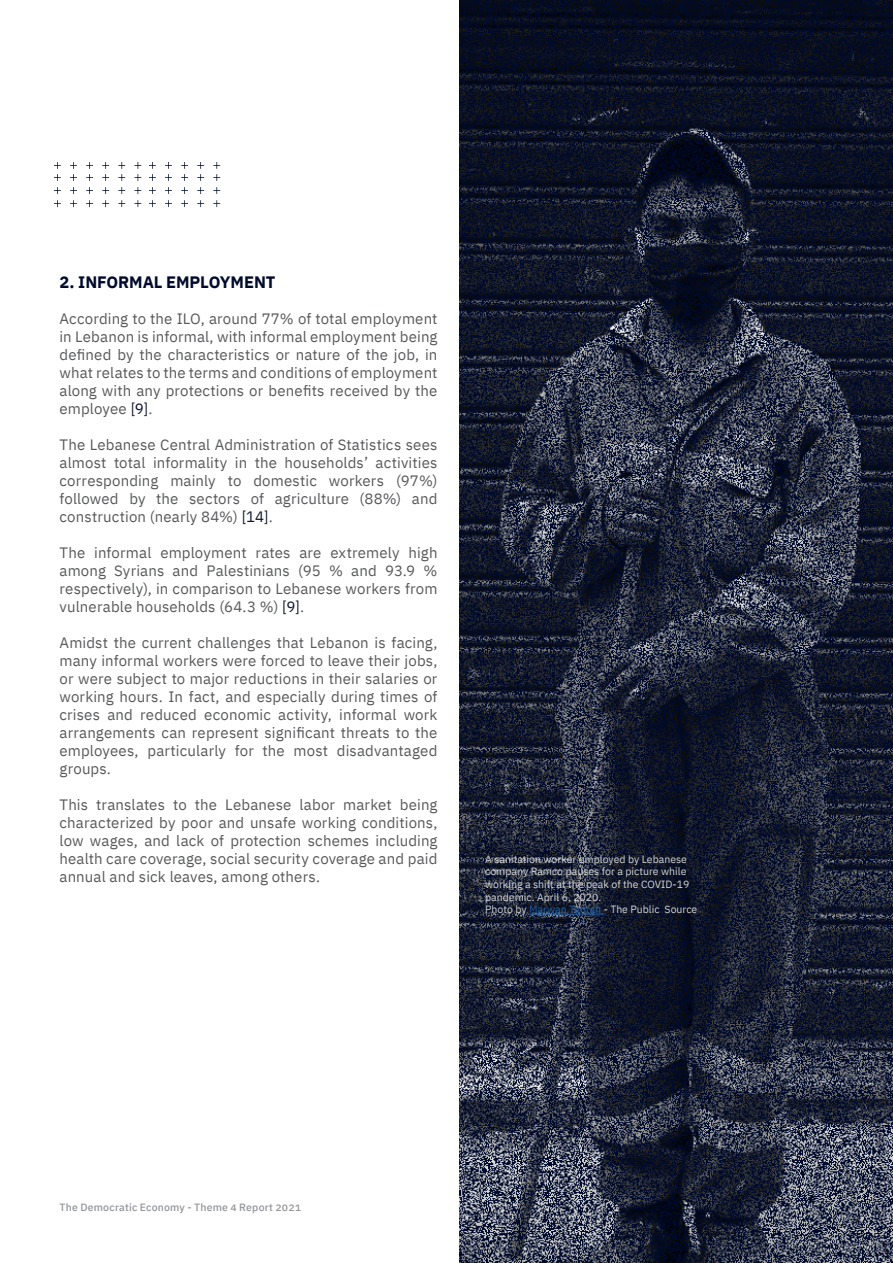
<style>
.page{position:relative;width:893px;height:1263px;background:#fff}
.page>*{position:absolute;margin:0;border:0;box-sizing:border-box;transform-origin:0 0}
.t1{font:700 16.5px "IBM Plex Sans Arabic";letter-spacing:-.005em;color:#000b2b}
.t2{font:15px/18px "IBM Plex Sans Arabic";letter-spacing:.01em;color:#58595b;text-align:justify}
.t3{font:10.5px/12.6px "IBM Plex Sans Arabic";color:#d1d3d4}
.t4{font:500 10.5px "IBM Plex Sans Arabic";letter-spacing:.02em;color:#939598}
.s1{color:#0b142b}
.s2{color:#215e9e}
</style>
<div class="page">
<svg style="left:54px;top:162px;width:7px;height:19px"></svg>
<svg style="left:70px;top:162px;width:7px;height:19px"></svg>
<svg style="left:86px;top:162px;width:7px;height:19px"></svg>
<svg style="left:54px;top:187px;width:7px;height:7px"></svg>
<svg style="left:70px;top:187px;width:7px;height:7px"></svg>
<svg style="left:86px;top:187px;width:7px;height:7px"></svg>
<svg style="left:54px;top:200px;width:7px;height:7px"></svg>
<svg style="left:70px;top:200px;width:7px;height:7px"></svg>
<svg style="left:86px;top:200px;width:7px;height:7px"></svg>
<svg style="left:102px;top:162px;width:7px;height:19px"></svg>
<svg style="left:118px;top:162px;width:7px;height:19px"></svg>
<svg style="left:134px;top:162px;width:7px;height:19px"></svg>
<svg style="left:102px;top:187px;width:7px;height:7px"></svg>
<svg style="left:118px;top:187px;width:7px;height:7px"></svg>
<svg style="left:134px;top:187px;width:7px;height:7px"></svg>
<svg style="left:102px;top:200px;width:7px;height:7px"></svg>
<svg style="left:118px;top:200px;width:7px;height:7px"></svg>
<svg style="left:134px;top:200px;width:7px;height:7px"></svg>
<svg style="left:149px;top:162px;width:7px;height:19px"></svg>
<svg style="left:165px;top:162px;width:7px;height:19px"></svg>
<svg style="left:181px;top:162px;width:7px;height:19px"></svg>
<svg style="left:149px;top:187px;width:7px;height:7px"></svg>
<svg style="left:165px;top:187px;width:7px;height:7px"></svg>
<svg style="left:181px;top:187px;width:7px;height:7px"></svg>
<svg style="left:149px;top:200px;width:7px;height:7px"></svg>
<svg style="left:165px;top:200px;width:7px;height:7px"></svg>
<svg style="left:181px;top:200px;width:7px;height:7px"></svg>
<svg style="left:197px;top:162px;width:7px;height:19px"></svg>
<svg style="left:213px;top:162px;width:7px;height:19px"></svg>
<svg style="left:197px;top:187px;width:7px;height:7px"></svg>
<svg style="left:213px;top:187px;width:7px;height:7px"></svg>
<svg style="left:197px;top:200px;width:7px;height:7px"></svg>
<svg style="left:213px;top:200px;width:7px;height:7px"></svg>
<img style="left:459px;top:0;width:434px;height:1263px">
<hr style="left:529px;top:914px;width:75px;height:1px;background:#215e9e">
<p class="t1" style="left:60px;top:273px;width:217px">2. INFORMAL EMPLOYMENT</p>
<p class="t2" style="left:60px;top:310px;width:379px">According to the ILO, around 77% of total employment in Lebanon is informal, with informal employment being defined by the characteristics or nature of the job, in what relates to the terms and conditions of employment along with any protections or benefits received by the employee <span class="s1">[9]</span>.</p>
<p class="t2" style="left:60px;top:436px;width:379px">The Lebanese Central Administration of Statistics sees almost total informality in the households’ activities corresponding mainly to domestic workers (97%) followed by the sectors of agriculture (88%) and construction (nearly 84%) <span class="s1">[14]</span>.</p>
<p class="t2" style="left:60px;top:544px;width:379px">The informal employment rates are extremely high among Syrians and Palestinians (95 % and 93.9 % respectively), in comparison to Lebanese workers from vulnerable households (64.3 %) <span class="s1">[9]</span>.</p>
<p class="t2" style="left:60px;top:634px;width:379px">Amidst the current challenges that Lebanon is facing, many informal workers were forced to leave their jobs, or were subject to major reductions in their salaries or working hours. In fact, and especially during times of crises and reduced economic activity, informal work arrangements can represent significant threats to the employees, particularly for the most disadvantaged groups.</p>
<p class="t2" style="left:60px;top:796px;width:379px">This translates to the Lebanese labor market being characterized by poor and unsafe working conditions, low wages, and lack of protection schemes including health care coverage, social security coverage and paid annual and sick leaves, among others.</p>
<p class="t3" style="left:485px;top:853px;width:214px">A sanitation worker employed by Lebanese company Ramco pauses for a picture while working a shift at the peak of the COVID-19 pandemic. April 6, 2020.<br>Photo by <span class="s2">Marwan Tahtah</span> - The Public Source</p>
<p class="t4" style="left:60px;top:1201px;width:243px">The Democratic Economy - Theme 4 Report 2021</p>
</div>
